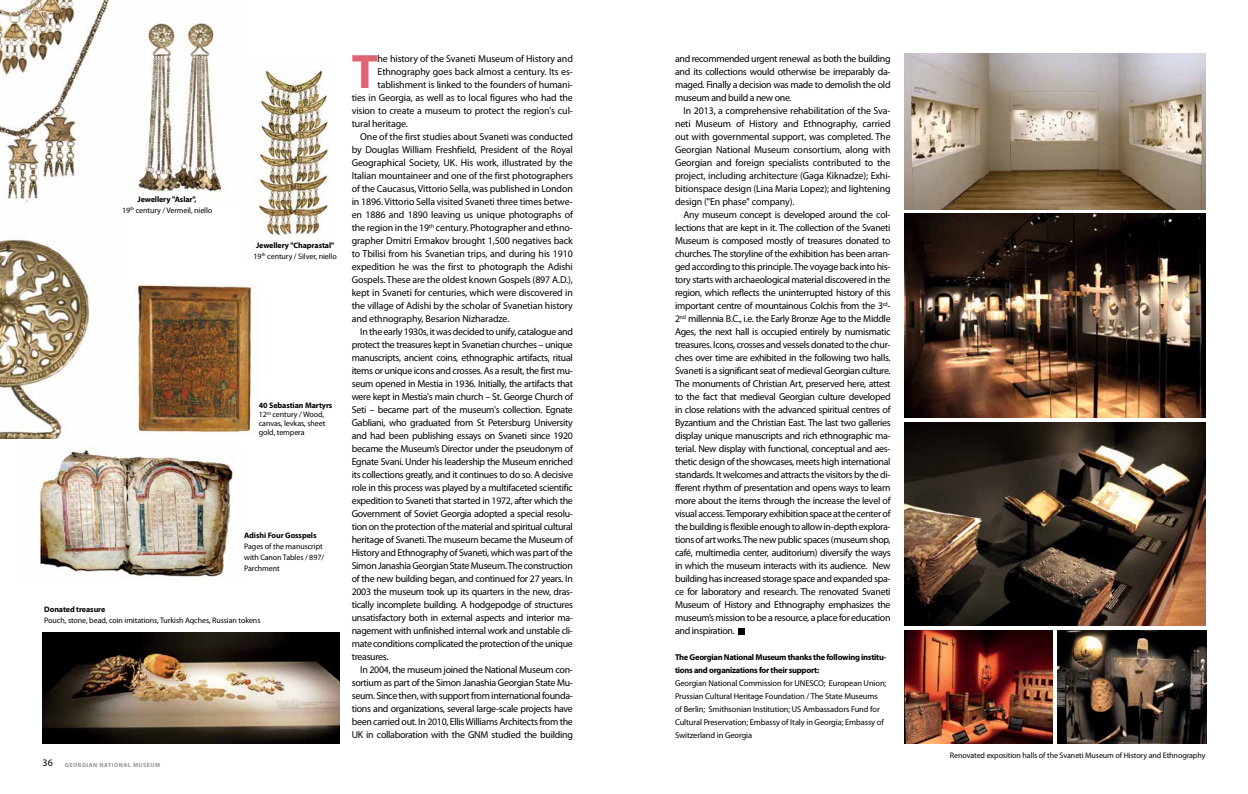
<style>
.page{position:relative;width:1248px;height:794px;background:#fff}
.page>*{position:absolute;margin:0;border:0;box-sizing:border-box;transform-origin:0 0}
.t1{font:700 48.6px "Myriad Pro";color:#dd6470}
.t2{font:10px/13px "Myriad Pro";letter-spacing:-.03em;color:#000;text-align:justify}
.t3{font:10px "Myriad Pro";letter-spacing:-.01em;color:#000}
.t4{font:8.5px/13px "Myriad Pro";letter-spacing:-.01em;color:#000}
.t5{font:700 8.5px/13px "Myriad Pro";letter-spacing:-.03em;color:#000}
.t6{font:8px/11px "Myriad Pro";letter-spacing:-.01em;color:#000}
.t7{font:700 8px "Myriad Pro";letter-spacing:-.01em;color:#000}
.t8{font:700 6px "Myriad Pro";letter-spacing:.08em;color:#939598}
.s1{font-weight:700}
</style>
<div class="page">
<img style="left:0;top:0;width:110px;height:438px">
<img style="left:253px;top:70px;width:76px;height:167px">
<img style="left:39px;top:448px;width:196px;height:130px">
<img style="left:135px;top:285px;width:117px;height:149px">
<svg style="left:738px;top:628px;width:6px;height:6px"></svg>
<img style="left:138px;top:20px;width:85px;height:178px">
<img style="left:904px;top:214px;width:301px;height:204px">
<img style="left:904px;top:54px;width:301px;height:155px">
<img style="left:904px;top:630px;width:148px;height:113px">
<img style="left:904px;top:422px;width:301px;height:204px">
<img style="left:1057px;top:630px;width:149px;height:113px">
<img style="left:43px;top:632px;width:296px;height:111px">
<p class="t6" style="left:122px;top:193px;width:92px;text-align:center"><span class="s1">Jewellery "Aslar",<br></span>19<sup>th</sup> century / Vermeil, niello</p>
<p class="t6" style="left:253px;top:239px;width:85px;text-align:center"><span class="s1">Jewellery "Chaprastal"<br></span>19<sup>th</sup> century / Silver, niello</p>
<p class="t6" style="left:259px;top:401px;width:75px;line-height:9px"><span class="s1">40 Sebastian Martyrs<br></span>12<sup>th</sup> century / Wood, canvas, levkas, sheet gold, tempera</p>
<p class="t7" style="left:244px;top:530px;width:74px">Adishi Four Gosspels</p>
<p class="t6" style="left:244px;top:541px;width:81px">Pages of the manuscript with Canon Tables / 897/<br>Parchment</p>
<p class="t7" style="left:44px;top:604px;width:63px">Donated treasure</p>
<p class="t6" style="left:44px;top:615px;width:218px">Pouch, stone, bead, coin imitations, Turkish Aqches, Russian tokens</p>
<p class="t8" style="left:43px;top:761px;width:119px"><sup>36</sup> GEORGIAN NATIONAL MUSEUM</p>
<h1 class="t1" style="left:351px;top:40px;width:26px">T</h1>
<p class="t3" style="left:377px;top:52px;width:197px">he history of the Svaneti Museum of History and</p>
<p class="t3" style="left:377px;top:65px;width:197px">Ethnography goes back almost a century. Its es-</p>
<p class="t3" style="left:377px;top:78px;width:197px">tablishment is linked to the founders of humani-</p>
<p class="t3" style="left:351px;top:91px;width:223px">ties in Georgia, as well as to local figures who had the</p>
<p class="t3" style="left:351px;top:104px;width:223px">vision to create a museum to protect the region's cul-</p>
<p class="t3" style="left:351px;top:117px;width:58px">tural heritage.</p>
<p class="t3" style="left:360px;top:130px;width:214px">One of the first studies about Svaneti was conducted</p>
<p class="t3" style="left:351px;top:143px;width:223px">by Douglas William Freshfield, President of the Royal</p>
<p class="t3" style="left:351px;top:156px;width:223px">Geographical Society, UK. His work, illustrated by the</p>
<p class="t3" style="left:351px;top:169px;width:223px">Italian mountaineer and one of the first photographers</p>
<p class="t3" style="left:351px;top:182px;width:223px">of the Caucasus, Vittorio Sella, was published in London</p>
<p class="t3" style="left:351px;top:195px;width:223px">in 1896. Vittorio Sella visited Svaneti three times betwe-</p>
<p class="t3" style="left:351px;top:208px;width:223px">en 1886 and 1890 leaving us unique photographs of</p>
<p class="t3" style="left:351px;top:221px;width:223px">the region in the 19<sup>th</sup> century. Photographer and ethno-</p>
<p class="t3" style="left:351px;top:234px;width:223px">grapher Dmitri Ermakov brought 1,500 negatives back</p>
<p class="t3" style="left:351px;top:247px;width:223px">to Tbilisi from his Svanetian trips, and during his 1910</p>
<p class="t3" style="left:351px;top:260px;width:223px">expedition he was the first to photograph the Adishi</p>
<p class="t3" style="left:351px;top:273px;width:223px">Gospels. These are the oldest known Gospels (897 A.D.),</p>
<p class="t3" style="left:351px;top:286px;width:223px">kept in Svaneti for centuries, which were discovered in</p>
<p class="t3" style="left:351px;top:299px;width:223px">the village of Adishi by the scholar of Svanetian history</p>
<p class="t3" style="left:351px;top:312px;width:159px">and ethnography, Besarion Nizharadze.</p>
<p class="t2" style="left:360px;top:325px;width:214px">In the early 1930s, it was decided to unify, catalogue and</p>
<p class="t2" style="left:351px;top:338px;width:223px">protect the treasures kept in Svanetian churches – unique</p>
<p class="t2" style="left:351px;top:351px;width:223px">manuscripts, ancient coins, ethnographic artifacts, ritual</p>
<p class="t2" style="left:351px;top:364px;width:223px">items or unique icons and crosses. As a result, the first mu-</p>
<p class="t2" style="left:351px;top:377px;width:223px">seum opened in Mestia in 1936. Initially, the artifacts that</p>
<p class="t2" style="left:351px;top:390px;width:223px">were kept in Mestia's main church – St. George Church of</p>
<p class="t2" style="left:351px;top:403px;width:223px">Seti – became part of the museum's collection. Egnate</p>
<p class="t2" style="left:351px;top:416px;width:223px">Gabliani, who graduated from St Petersburg University</p>
<p class="t2" style="left:351px;top:429px;width:223px">and had been publishing essays on Svaneti since 1920</p>
<p class="t2" style="left:351px;top:442px;width:223px">became the Museum’s Director under the pseudonym of</p>
<p class="t2" style="left:351px;top:455px;width:223px">Egnate Svani. Under his leadership the Museum enriched</p>
<p class="t2" style="left:351px;top:468px;width:223px">its collections greatly, and it continues to do so. A decisive</p>
<p class="t2" style="left:351px;top:481px;width:223px">role in this process was played by a multifaceted scientific</p>
<p class="t2" style="left:351px;top:494px;width:223px">expedition to Svaneti that started in 1972, after which the</p>
<p class="t2" style="left:351px;top:507px;width:223px">Government of Soviet Georgia adopted a special resolu-</p>
<p class="t2" style="left:351px;top:520px;width:223px">tion on the protection of the material and spiritual cultural</p>
<p class="t2" style="left:351px;top:533px;width:223px">heritage of Svaneti. The museum became the Museum of</p>
<p class="t2" style="left:351px;top:546px;width:223px">History and Ethnography of Svaneti, which was part of the</p>
<p class="t2" style="left:351px;top:559px;width:223px">Simon Janashia Georgian State Museum. The construction</p>
<p class="t2" style="left:351px;top:572px;width:223px">of the new building began, and continued for 27 years. In</p>
<p class="t2" style="left:351px;top:585px;width:223px">2003 the museum took up its quarters in the new, dras-</p>
<p class="t2" style="left:351px;top:598px;width:223px">tically incomplete building. A hodgepodge of structures</p>
<p class="t2" style="left:351px;top:611px;width:223px">unsatisfactory both in external aspects and interior ma-</p>
<p class="t2" style="left:351px;top:624px;width:223px">nagement with unfinished internal work and unstable cli-</p>
<p class="t2" style="left:351px;top:637px;width:223px">mate conditions complicated the protection of the unique</p>
<p class="t2" style="left:351px;top:650px;width:38px">treasures.</p>
<p class="t2" style="left:360px;top:663px;width:214px">In 2004, the museum joined the National Museum con-</p>
<p class="t2" style="left:351px;top:676px;width:223px">sortium as part of the Simon Janashia Georgian State Mu-</p>
<p class="t2" style="left:351px;top:689px;width:223px">seum. Since then, with support from international founda-</p>
<p class="t2" style="left:351px;top:702px;width:223px">tions and organizations, several large-scale projects have</p>
<p class="t2" style="left:351px;top:715px;width:223px">been carried out. In 2010, Ellis Williams Architects from the</p>
<p class="t2" style="left:351px;top:728px;width:223px">UK in collaboration with the GNM studied the building</p>
<p class="t2" style="left:675px;top:52px;width:217px">and recommended urgent renewal as both the building and its collections would otherwise be irreparably da&shy;maged. Finally a decision was made to demolish the old museum and build a new one.</p>
<p class="t2" style="left:675px;top:104px;width:217px;text-indent:9px">In 2013, a comprehensive rehabilitation of the Sva&shy;neti Museum of History and Ethnography, carried out with governmental support, was completed. The Georgian National Museum consortium, along with Georgian and foreign specialists contributed to the project, including architecture (Gaga Kiknadze); Exhi&shy;bitionspace design (Lina Maria Lopez); and lightening design ("En phase" company).</p>
<p class="t2" style="left:675px;top:208px;width:217px;text-indent:9px">Any museum concept is developed around the col&shy;lections that are kept in it. The collection of the Svaneti Museum is composed mostly of treasures donated to churches. The storyline of the exhibition has been arran&shy;ged according to this principle. The voyage back into his&shy;tory starts with archaeological material discovered in the region, which reflects the uninterrupted history of this important centre of mountainous Colchis from the 3<sup>rd</sup>-2<sup>nd</sup> millennia B.C., i.e. the Early Bronze Age to the Middle Ages, the next hall is occupied entirely by numismatic treasures. Icons, crosses and vessels donated to the chur&shy;ches over time are exhibited in the following two halls.<br>Svaneti is a significant seat of medieval Georgian culture.<br>The monuments of Christian Art, preserved here, attest to the fact that medieval Georgian culture developed in close relations with the advanced spiritual centres of Byzantium and the Christian East. The last two galleries display unique manuscripts and rich ethnographic ma&shy;terial. New display with functional, conceptual and aes&shy;thetic design of the showcases, meets high international standards. It welcomes and attracts the visitors by the di&shy;fferent rhythm of presentation and opens ways to learn more about the items through the increase the level of visual access. Temporary exhibition space at the center of the building is flexible enough to allow in-depth explora&shy;tions of art works. The new public spaces (museum shop, café, multimedia center, auditorium) diversify the ways in which the museum interacts with its audience. New building has increased storage space and expanded spa&shy;ce for laboratory and research. The renovated Svaneti Museum of History and Ethnography emphasizes the museum’s mission to be a resource, a place for education and inspiration.</p>
<p class="t5" style="left:675px;top:650px;width:213px">The Georgian National Museum thanks the following institu&shy;tions and organizations for their support:</p>
<p class="t4" style="left:675px;top:677px;width:213px">Georgian National Commission for UNESCO; European Union; Prussian Cultural Heritage Foundation / The State Museums of Berlin; Smithsonian Institution; US Ambassadors Fund for Cultural Preservation; Embassy of Italy in Georgia; Embassy of Switzerland in Georgia</p>
<p class="t6" style="left:949px;top:749px;width:257px">Renovated exposition halls of the Svaneti Museum of History and Ethnography</p>
</div>
